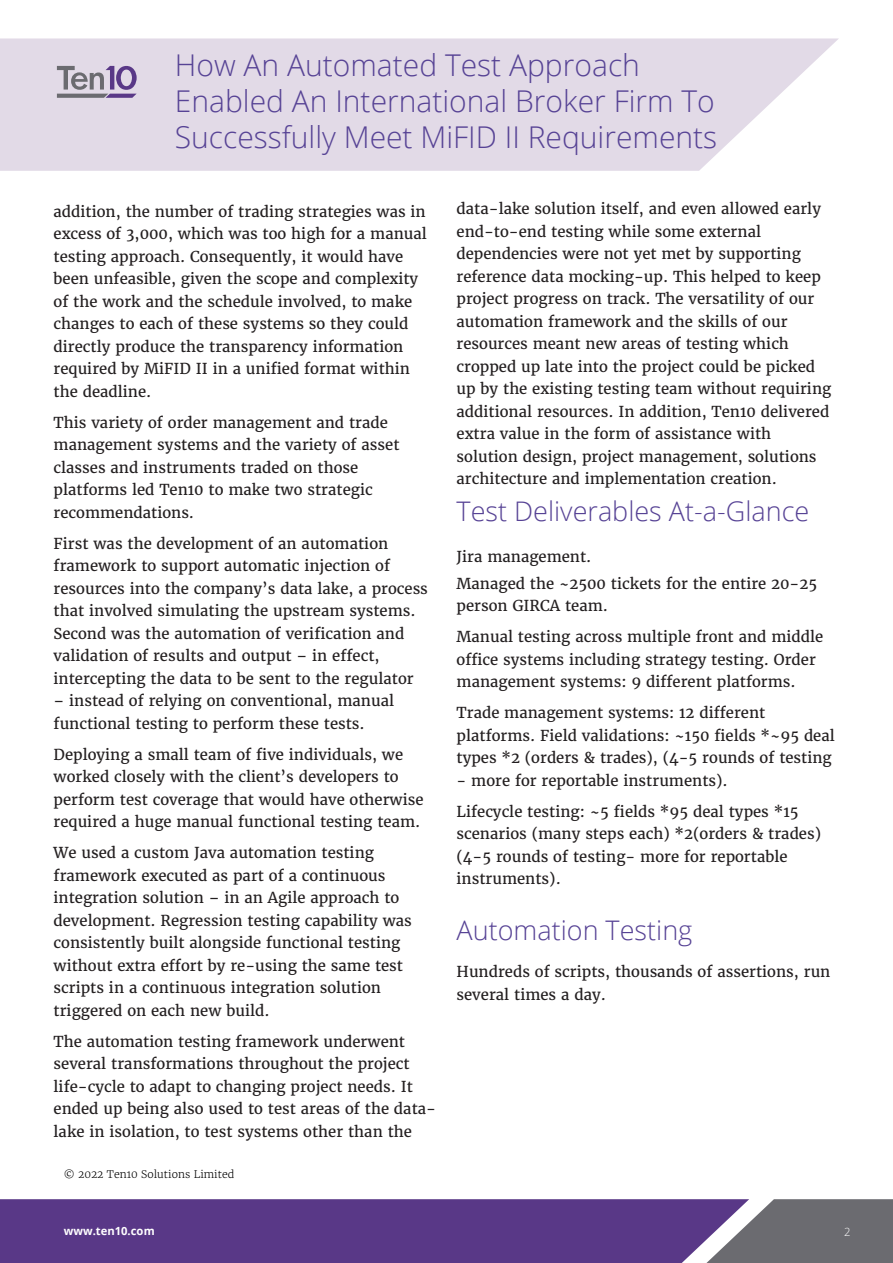
<style>
.page{position:relative;width:893px;height:1263px;background:#fff}
.page>*{position:absolute;margin:0;border:0;box-sizing:border-box;transform-origin:0 0}
.t1{font:300 30px/36px "Open Sans";color:#574395}
.t2{font:300 27px "Open Sans";color:#574395}
.t3{font:15px/22.5px "Merriweather";color:#231f20}
.t4{font:700 11.25px "Open Sans";color:#fff}
.t5{font:300 11.25px "Open Sans";color:#fff}
.t6{font:300 10.5px "Merriweather";color:#000}
</style>
<div class="page">
<div style="left:0;top:1199px;width:706px;height:64px;background:#593887"></div>
<svg style="left:706px;top:1199px;width:187px;height:64px;background:#7a7781"></svg>
<svg style="left:0;top:38px;width:839px;height:133px;background:#e4dde9"></svg>
<svg style="left:57px;top:66px;width:80px;height:32px;background:#a99eb5"></svg>
<p class="t1" style="left:175px;top:46px;width:544px">How An Automated Test Approach<br>Enabled An International Broker Firm To<br>Successfully Meet MiFID II Requirements</p>
<p class="t3" style="left:54px;top:200px;width:375px">addition, the number of trading strategies was in excess of 3,000, which was too high for a manual testing approach. Consequently, it would have been unfeasible, given the scope and complexity of the work and the schedule involved, to make changes to each of these systems so they could directly produce the transparency information required by MiFID II in a unified format within the deadline.</p>
<p class="t3" style="left:54px;top:411px;width:347px">This variety of order management and trade management systems and the variety of asset classes and instruments traded on those platforms led Ten10 to make two strategic recommendations.</p>
<p class="t3" style="left:54px;top:532px;width:376px">First was the development of an automation framework to support automatic injection of resources into the company’s data lake, a process that involved simulating the upstream systems.<br>Second was the automation of verification and validation of results and output – in effect, intercepting the data to be sent to the regulator</p>
<p class="t3" style="left:54px;top:690px;width:342px">– instead of relying on conventional, manual functional testing to perform these tests.</p>
<p class="t3" style="left:54px;top:743px;width:371px">Deploying a small team of five individuals, we worked closely with the client’s developers to perform test coverage that would have otherwise required a huge manual functional testing team.</p>
<p class="t3" style="left:54px;top:842px;width:360px">We used a custom Java automation testing framework executed as part of a continuous integration solution – in an Agile approach to development. Regression testing capability was consistently built alongside functional testing without extra effort by re-using the same test scripts in a continuous integration solution triggered on each new build.</p>
<p class="t3" style="left:54px;top:1030px;width:384px">The automation testing framework underwent several transformations throughout the project life-cycle to adapt to changing project needs. It ended up being also used to test areas of the data&shy;lake in isolation, to test systems other than the</p>
<p class="t6" style="left:64px;top:1168px;width:172px">© 2022 Ten10 Solutions Limited</p>
<p class="t3" style="left:457px;top:198px;width:376px">data-lake solution itself, and even allowed early end-to-end testing while some external dependencies were not yet met by supporting reference data mocking-up. This helped to keep project progress on track. The versatility of our automation framework and the skills of our resources meant new areas of testing which cropped up late into the project could be picked up by the existing testing team without requiring additional resources. In addition, Ten10 delivered extra value in the form of assistance with solution design, project management, solutions architecture and implementation creation.</p>
<p class="t2" style="left:457px;top:492px;width:354px">Test Deliverables At-a-Glance</p>
<p class="t3" style="left:457px;top:543px;width:362px;line-height:27.2px">Jira management.<br>Managed the ~2500 tickets for the entire 20-25</p>
<p class="t3" style="left:457px;top:590px;width:368px;line-height:31px">person GIRCA team.<br>Manual testing across multiple front and middle</p>
<p class="t3" style="left:457px;top:648px;width:361px">office systems including strategy testing. Order management systems: 9 different platforms.</p>
<p class="t3" style="left:457px;top:702px;width:380px">Trade management systems: 12 different platforms. Field validations: ~150 fields *~95 deal types *2 (orders &amp; trades), (4-5 rounds of testing</p>
<p class="t3" style="left:457px;top:765px;width:344px;line-height:31px">- more for reportable instruments).<br>Lifecycle testing: ~5 fields *95 deal types *15</p>
<p class="t3" style="left:457px;top:823px;width:366px">scenarios (many steps each) *2(orders &amp; trades) (4-5 rounds of testing- more for reportable instruments).</p>
<p class="t2" style="left:457px;top:911px;width:237px">Automation Testing</p>
<p class="t3" style="left:457px;top:960px;width:375px">Hundreds of scripts, thousands of assertions, run several times a day.</p>
<p class="t4" style="left:64px;top:1223px;width:92px">www.ten10.com</p>
<p class="t5" style="left:844px;top:1224px;width:8px">2</p>
</div>
